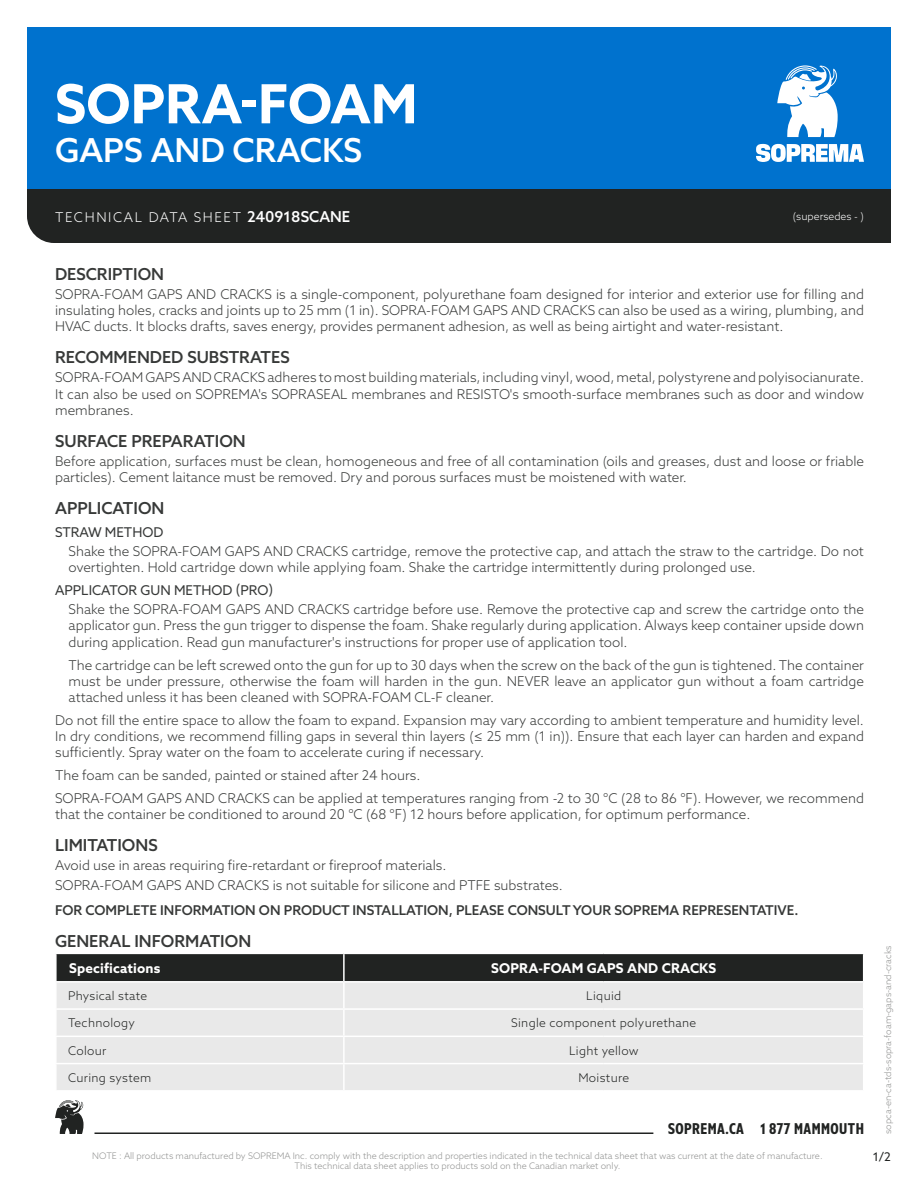
<style>
.page{position:relative;width:918px;height:1188px;background:#fff}
.page>*{position:absolute;margin:0;border:0;box-sizing:border-box;transform-origin:0 0}
.t1{font:700 54px "Azo Sans";color:#fff}
.t2{font:500 33px "Azo Sans";color:#fff}
.Sous-titre_texte{font:500 16.5px "Azo Sans";color:#373938}
.Sous-titre_tableau{font:500 16.5px "Azo Sans";color:#373938}
.t3{font:700 15px "Azo Sans 2 Condensed";letter-spacing:.03em;color:#212322}
.Texte{font:300 13.5px/16.2px "Azo Sans";color:#373938;text-align:justify}
.Texte-2{font:500 13.5px "Azo Sans";color:#373938}
.Texte-3{font:13.5px "Azo Sans";color:#373938}
.t4{font:300 13.5px "Azo Sans";letter-spacing:.12em;color:#fff}
.Entête_Tableau_Align_Centré{font:700 13.5px "Azo Sans";letter-spacing:.01em;color:#fff}
.Entête_Tableau_Align_Gauche{font:700 13.5px "Azo Sans";letter-spacing:.01em;color:#fff}
.Texte_Tableau_Align_Centré{font:300 12px "Azo Sans";letter-spacing:.025em;color:#212322}
.Texte_Tableau_Align_Gauche{font:300 12px "Azo Sans";letter-spacing:.025em;color:#212322}
.t5{font:12px "Azo Sans";color:#212322}
.t6{font:300 10.5px "Azo Sans";color:#fff}
.t7{font:300 9px "Azo Sans";color:#909190}
.s1{font-weight:500;font-size:15px}
</style>
<div class="page">
<div style="left:27px;top:27px;width:864px;height:162px;background:#0072ce"></div>
<div style="left:27px;top:189px;width:864px;height:54px;background:#212322"></div>
<hr style="left:94px;top:1132px;width:559px;height:2px;background:#212322">
<svg style="left:55px;top:1100px;width:29px;height:34px"></svg>
<svg style="left:756px;top:144px;width:108px;height:18px"></svg>
<svg style="left:777px;top:65px;width:61px;height:72px"></svg>
<svg style="left:56px;top:953px;width:808px;height:137px;background:#c3c3c3"></svg>
<h1 class="t1" style="left:55px;top:69px;width:364px">SOPRA-FOAM</h1>
<h2 class="t2" style="left:55px;top:129px;width:309px">GAPS AND CRACKS</h2>
<p class="t4" style="left:55px;top:208px;width:297px">TECHNICAL DATA SHEET <span class="s1">240918SCANE</span></p>
<p class="t6" style="left:793px;top:210px;width:73px">(supersedes - )</p>
<p class="Sous-titre_texte" style="left:55px;top:263px;width:111px">DESCRIPTION</p>
<p class="Texte" style="left:55px;top:286px;width:810px">SOPRA-FOAM GAPS AND CRACKS is a single-component, polyurethane foam designed for interior and exterior use for filling and insulating holes, cracks and joints up to 25 mm (1 in). SOPRA-FOAM GAPS AND CRACKS can also be used as a wiring, plumbing, and HVAC ducts. It blocks drafts, saves energy, provides permanent adhesion, as well as being airtight and water-resistant.</p>
<p class="Sous-titre_texte" style="left:55px;top:347px;width:236px">RECOMMENDED SUBSTRATES</p>
<p class="Texte" style="left:55px;top:369px;width:810px">SOPRA-FOAM GAPS AND CRACKS adheres to most building materials, including vinyl, wood, metal, polystyrene and polyisocianurate.<br>It can also be used on SOPREMA's SOPRASEAL membranes and RESISTO's smooth-surface membranes such as door and window membranes.</p>
<p class="Sous-titre_texte" style="left:55px;top:430px;width:192px">SURFACE PREPARATION</p>
<p class="Texte" style="left:55px;top:453px;width:811px">Before application, surfaces must be clean, homogeneous and free of all contamination (oils and greases, dust and loose or friable particles). Cement laitance must be removed. Dry and porous surfaces must be moistened with water.</p>
<p class="Sous-titre_texte" style="left:55px;top:497px;width:111px">APPLICATION</p>
<p class="Texte-3" style="left:55px;top:523px;width:110px">STRAW METHOD</p>
<p class="Texte" style="left:69px;top:543px;width:797px">Shake the SOPRA-FOAM GAPS AND CRACKS cartridge, remove the protective cap, and attach the straw to the cartridge. Do not overtighten. Hold cartridge down while applying foam. Shake the cartridge intermittently during prolonged use.</p>
<p class="Texte-3" style="left:55px;top:582px;width:220px">APPLICATOR GUN METHOD (PRO)</p>
<p class="Texte" style="left:69px;top:601px;width:797px">Shake the SOPRA-FOAM GAPS AND CRACKS cartridge before use. Remove the protective cap and screw the cartridge onto the applicator gun. Press the gun trigger to dispense the foam. Shake regularly during application. Always keep container upside down during application. Read gun manufacturer's instructions for proper use of application tool.</p>
<p class="Texte" style="left:69px;top:657px;width:797px">The cartridge can be left screwed onto the gun for up to 30 days when the screw on the back of the gun is tightened. The container must be under pressure, otherwise the foam will harden in the gun. NEVER leave an applicator gun without a foam cartridge attached unless it has been cleaned with SOPRA-FOAM CL-F cleaner.</p>
<p class="Texte" style="left:55px;top:712px;width:810px">Do not fill the entire space to allow the foam to expand. Expansion may vary according to ambient temperature and humidity level.<br>In dry conditions, we recommend filling gaps in several thin layers (≤ 25 mm (1 in)). Ensure that each layer can harden and expand sufficiently. Spray water on the foam to accelerate curing if necessary.</p>
<p class="Texte" style="left:55px;top:767px;width:367px">The foam can be sanded, painted or stained after 24 hours.</p>
<p class="Texte" style="left:55px;top:790px;width:810px">SOPRA-FOAM GAPS AND CRACKS can be applied at temperatures ranging from -2 to 30 °C (28 to 86 °F). However, we recommend that the container be conditioned to around 20 °C (68 °F) 12 hours before application, for optimum performance.</p>
<p class="Sous-titre_texte" style="left:55px;top:835px;width:104px">LIMITATIONS</p>
<p class="Texte" style="left:55px;top:857px;width:393px">Avoid use in areas requiring fire-retardant or fireproof materials.</p>
<p class="Texte" style="left:55px;top:877px;width:509px">SOPRA-FOAM GAPS AND CRACKS is not suitable for silicone and PTFE substrates.</p>
<p class="Texte-2" style="left:55px;top:901px;width:745px">FOR COMPLETE INFORMATION ON PRODUCT INSTALLATION, PLEASE CONSULT YOUR SOPREMA REPRESENTATIVE.</p>
<p class="Sous-titre_tableau" style="left:55px;top:930px;width:198px">GENERAL INFORMATION</p>
<p class="Entête_Tableau_Align_Gauche" style="left:69px;top:959px;width:93px">Specifications</p>
<p class="Entête_Tableau_Align_Centré" style="left:491px;top:959px;width:227px">SOPRA-FOAM GAPS AND CRACKS</p>
<p class="Texte_Tableau_Align_Gauche" style="left:68px;top:988px;width:81px">Physical state</p>
<p class="Texte_Tableau_Align_Centré" style="left:586px;top:988px;width:36px">Liquid</p>
<p class="Texte_Tableau_Align_Gauche" style="left:68px;top:1015px;width:68px">Technology</p>
<p class="Texte_Tableau_Align_Centré" style="left:511px;top:1015px;width:187px">Single component polyurethane</p>
<p class="Texte_Tableau_Align_Gauche" style="left:68px;top:1043px;width:40px">Colour</p>
<p class="Texte_Tableau_Align_Centré" style="left:569px;top:1043px;width:71px">Light yellow</p>
<p class="Texte_Tableau_Align_Gauche" style="left:68px;top:1070px;width:85px">Curing system</p>
<p class="Texte_Tableau_Align_Centré" style="left:578px;top:1070px;width:52px">Moisture</p>
<p class="t3" style="left:668px;top:1119px;width:197px">SOPREMA.CA 1 877 MAMMOUTH</p>
<p class="t7" style="left:882px;top:1134px;width:190px;rotate:-90deg">sopca-en-ca-tds-sopra-foam-gaps-and-cracks</p>
<p class="t7" style="left:92px;top:1150px;width:732px">NOTE : All products manufactured by SOPREMA Inc. comply with the description and properties indicated in the technical data sheet that was current at the date of manufacture.</p>
<p class="t5" style="left:873px;top:1149px;width:20px">1/2</p>
<p class="t7" style="left:295px;top:1161px;width:327px">This technical data sheet applies to products sold on the Canadian market only.</p>
</div>
